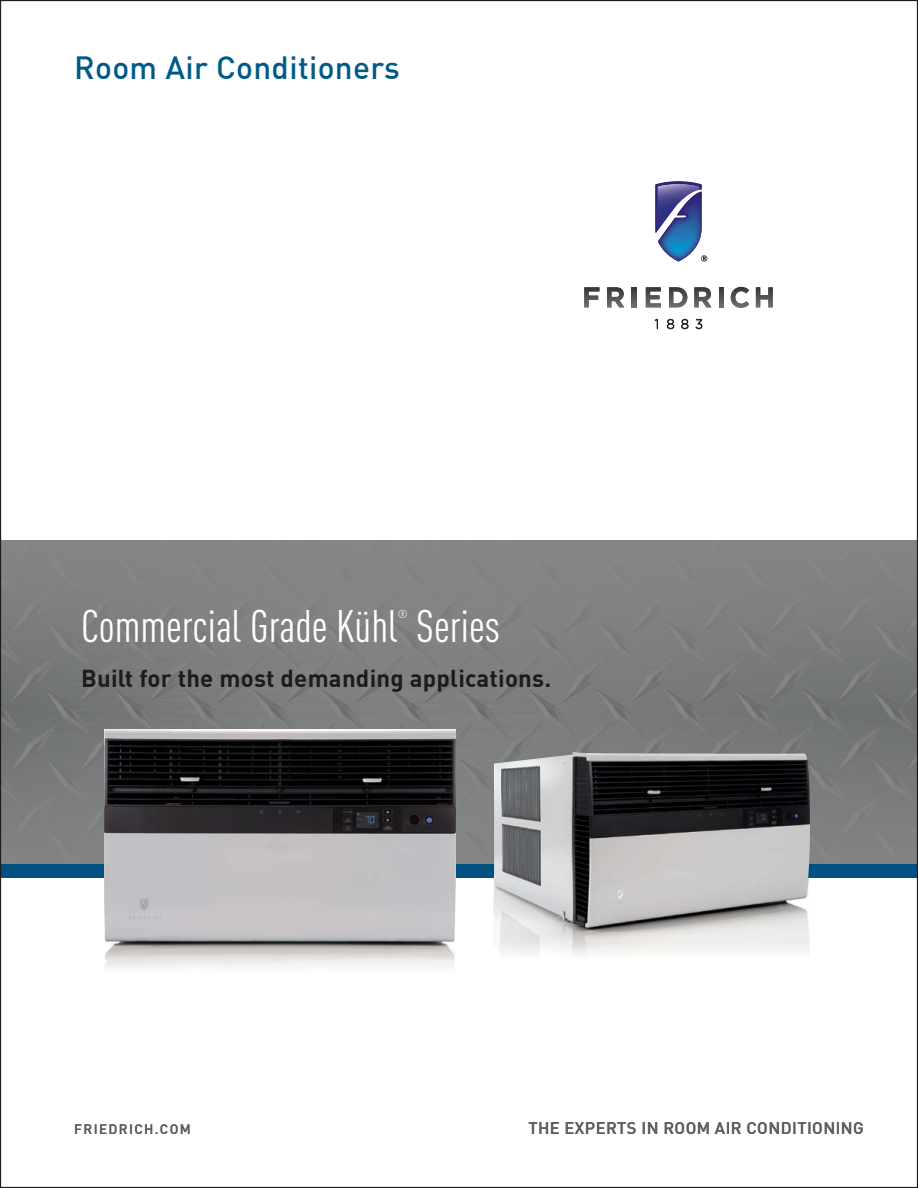
<style>
.page{position:relative;width:918px;height:1188px;background:#fff}
.page>*{position:absolute;margin:0;border:0;box-sizing:border-box;transform-origin:0 0}
.t1{font:condensed 45px "DINOT";color:#fff}
.t2{font:500 31.5px "DIN";letter-spacing:.01em;color:#005a89}
.t3{font:700 24px "DIN";letter-spacing:.01em;color:#1c1c1a}
.t4{font:500 16.5px "DIN";letter-spacing:.025em;color:#5e5e5f}
.t5{font:500 13.5px "DIN";letter-spacing:.1em;color:#5e5e5f}
.t6{font:condensed 11.4px "DINOT";color:#fff}
</style>
<div class="page">
<hr style="left:632px;top:287px;width:4px;height:20px;background:#393939">
<div style="left:719px;top:287px;width:5px;height:20px;background:#3b3b3b"></div>
<div style="left:0;top:863px;width:918px;height:15px;background:#005081"></div>
<img style="left:2px;top:540px;width:914px;height:324px">
<img style="left:499px;top:927px;width:310px;height:29px">
<img style="left:494px;top:752px;width:316px;height:175px">
<img style="left:104px;top:729px;width:351px;height:239px">
<img style="left:658px;top:233px;width:44px;height:29px">
<img style="left:655px;top:182px;width:47px;height:51px">
<svg style="left:693px;top:189px;width:6px;height:3px"></svg>
<svg style="left:701px;top:255px;width:6px;height:7px"></svg>
<svg style="left:584px;top:287px;width:15px;height:21px"></svg>
<svg style="left:607px;top:287px;width:17px;height:21px"></svg>
<svg style="left:632px;top:291px;width:4px;height:17px"></svg>
<svg style="left:646px;top:287px;width:15px;height:21px"></svg>
<svg style="left:669px;top:287px;width:18px;height:21px"></svg>
<svg style="left:694px;top:287px;width:18px;height:21px"></svg>
<svg style="left:719px;top:291px;width:5px;height:17px"></svg>
<svg style="left:731px;top:287px;width:18px;height:21px"></svg>
<svg style="left:756px;top:287px;width:17px;height:21px"></svg>
<svg style="left:655px;top:319px;width:47px;height:10px"></svg>
<h2 class="t2" style="left:74px;top:47px;width:327px">Room Air Conditioners</h2>
<h1 class="t1" style="left:81px;top:600px;width:420px">Commercial Grade Kühl Series</h1>
<p class="t6" style="left:398px;top:607px;width:11px">®</p>
<p class="t3" style="left:81px;top:663px;width:472px">Built for the most demanding applications.</p>
<p class="t5" style="left:74px;top:1121px;width:118px">FRIEDRICH.COM</p>
<p class="t4" style="left:528px;top:1118px;width:337px">THE EXPERTS IN ROOM AIR CONDITIONING</p>
</div>
